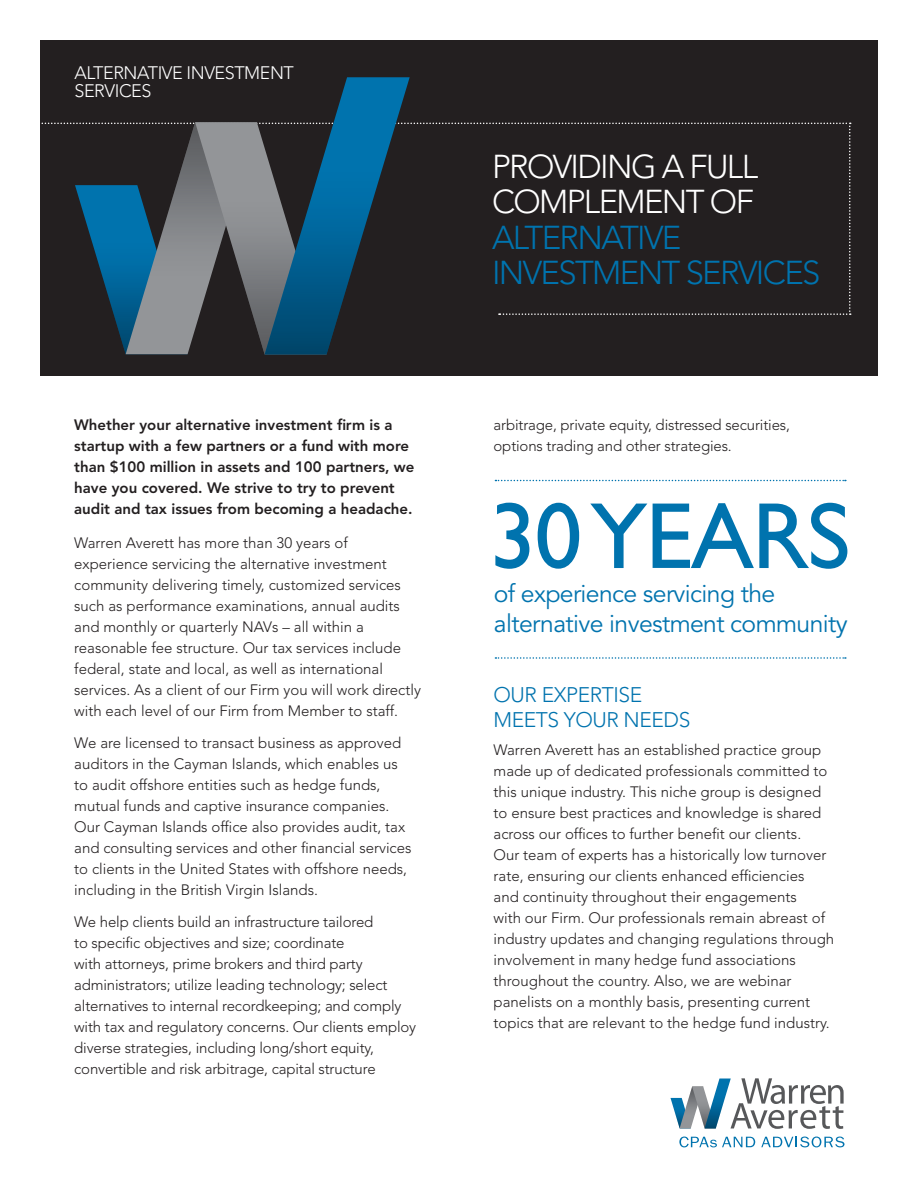
<style>
.page{position:relative;width:918px;height:1188px;background:#fff}
.page>*{position:absolute;margin:0;border:0;box-sizing:border-box;transform-origin:0 0}
.t1{font:94.5px "Gill Sans";letter-spacing:-.02em;color:#0073ae}
.t2{font:300 32.85px/35.4px "Avenir LT Std";letter-spacing:-.05em;color:#0073ae}
.t3{font:300 32.85px/35.4px "Avenir LT Std";letter-spacing:-.05em;color:#fff}
.t4{font:24.75px/29.7px "Avenir LT Std";letter-spacing:-.025em;color:#0073ae}
.t5{font:300 21px/25.2px "Avenir LT Std";letter-spacing:-.02em;color:#0073ae}
.t6{font:300 18px/18.6px "Avenir LT Std";letter-spacing:-.025em;color:#fff}
.t7{font:300 15px/21px "Avenir LT Std";color:#231f20}
.t8{font:800 15px/21px "Avenir LT Std";color:#231f20}
</style>
<div class="page">
<div style="left:40px;top:40px;width:838px;height:336px;background:#231f20"></div>
<svg style="left:495px;top:480px;width:351px;height:1px"></svg>
<svg style="left:495px;top:657px;width:351px;height:2px"></svg>
<svg style="left:679px;top:1137px;width:76px;height:10px"></svg>
<svg style="left:761px;top:1137px;width:83px;height:10px"></svg>
<svg style="left:671px;top:1078px;width:173px;height:51px"></svg>
<svg style="left:705px;top:1079px;width:26px;height:49px"></svg>
<svg style="left:41px;top:122px;width:810px;height:233px"></svg>
<svg style="left:265px;top:77px;width:145px;height:277px"></svg>
<p class="t6" style="left:75px;top:63px;width:221px">alternative investm ent<br>Services</p>
<p class="t8" style="left:74px;top:414px;width:342px">Whether your alternative investment firm is a startup with a few partners or a fund with more than $100 million in assets and 100 partners, we have you covered. We strive to try to prevent audit and tax issues from becoming a headache.</p>
<p class="t7" style="left:74px;top:533px;width:348px">Warren Averett has more than 30 years of experience servicing the alternative investment community delivering timely, customized services such as performance examinations, annual audits and monthly or quarterly NAVs – all within a reasonable fee structure. Our tax services include federal, state and local, as well as international services. As a client of our Firm you will work directly with each level of our Firm from Member to staff.</p>
<p class="t7" style="left:74px;top:733px;width:339px">We are licensed to transact business as approved auditors in the Cayman Islands, which enables us to audit offshore entities such as hedge funds, mutual funds and captive insurance companies.<br>Our Cayman Islands office also provides audit, tax and consulting services and other financial services to clients in the United States with offshore needs, including in the British Virgin Islands.</p>
<p class="t7" style="left:74px;top:911px;width:343px">We help clients build an infrastructure tailored<br>to specific objectives and size; coordinate<br>with attorneys, prime brokers and third party administrators; utilize leading technology; select alternatives to internal recordkeeping; and comply with tax and regulatory concerns. Our clients employ diverse strategies, including long/short equity, convertible and risk arbitrage, capital structure</p>
<h2 class="t3" style="left:492px;top:149px;width:268px">provi ding a fu ll com</h2>
<h2 class="t3" style="left:567px;top:184px;width:165px">plem ent of</h2>
<h2 class="t2" style="left:492px;top:220px;width:326px">alternative investment services</h2>
<p class="t7" style="left:494px;top:414px;width:298px">arbitrage, private equity, distressed securities, options trading and other strategies.</p>
<h1 class="t1" style="left:489px;top:481px;width:363px">30 YEARS</h1>
<h3 class="t4" style="left:494px;top:580px;width:355px">of experience servicing the alternative investment community</h3>
<h3 class="t5" style="left:494px;top:682px;width:196px">ou r expertise<br>m eets you r n eeds</h3>
<p class="t7" style="left:494px;top:739px;width:342px">Warren Averett has an established practice group made up of dedicated professionals committed to this unique industry. This niche group is designed to ensure best practices and knowledge is shared across our offices to further benefit our clients.<br>Our team of experts has a historically low turnover rate, ensuring our clients enhanced efficiencies<br>and continuity throughout their engagements<br>with our Firm. Our professionals remain abreast of industry updates and changing regulations through involvement in many hedge fund associations throughout the country. Also, we are webinar panelists on a monthly basis, presenting current topics that are relevant to the hedge fund industry.</p>
</div>
